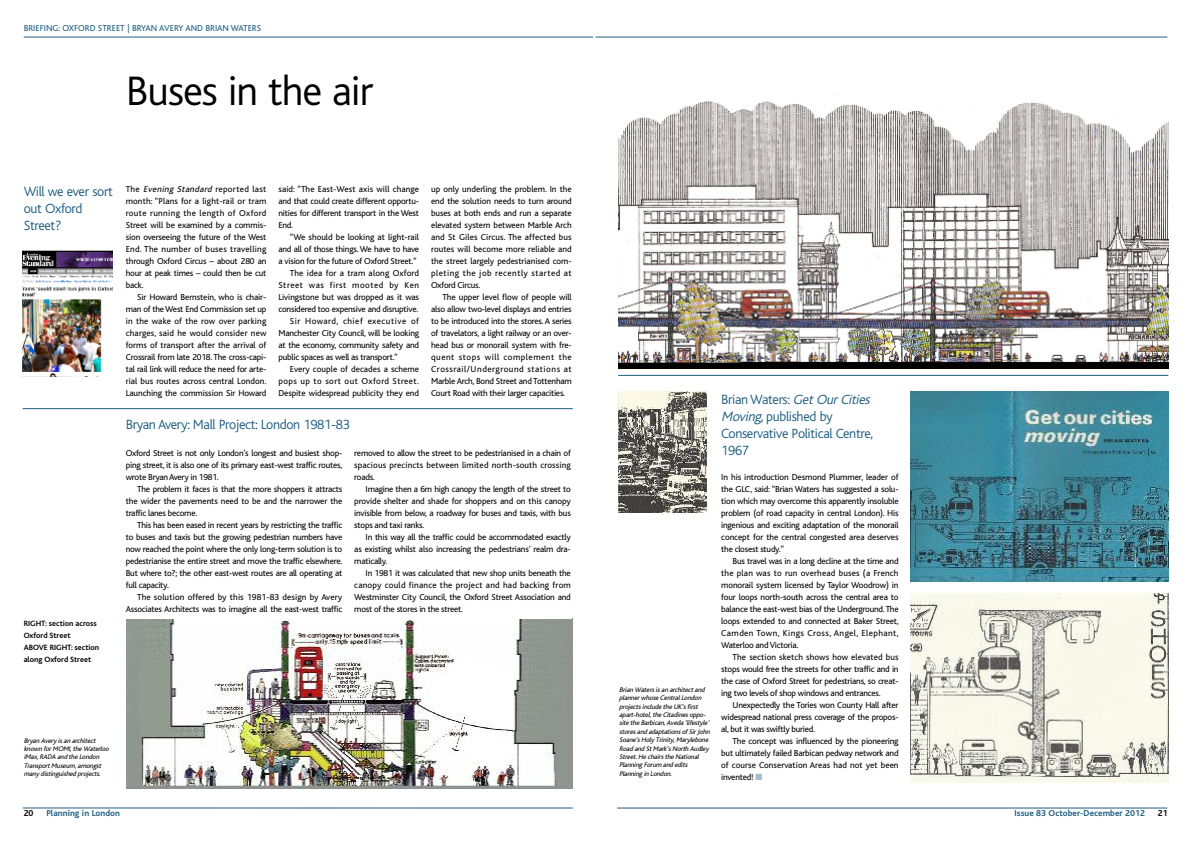
<style>
.page{position:relative;width:1191px;height:842px;background:#fff}
.page>*{position:absolute;margin:0;border:0;box-sizing:border-box;transform-origin:0 0}
.t1{font:300 43px "Bliss";letter-spacing:-.025em;color:#000}
.t2{font:300 14px/16.8px "Bliss";letter-spacing:-.025em;color:#1d5d80}
.t3{font:9px/12px "Bliss";letter-spacing:-.025em;color:#000;text-align:justify}
.t4{font:9px "Bliss";letter-spacing:.055em;color:#000}
.t5{font:9px "Bliss";color:#1d5d80}
.t6{font:700 9px "Bliss";letter-spacing:.005em;color:#1d5d80}
.t7{font:9px "Bliss";color:#000}
.t8{font:9px "Bliss";letter-spacing:.045em;color:#000}
.t9{font:9px "Bliss";letter-spacing:.005em;color:#000}
.t10{font:9px "Bliss";letter-spacing:.02em;color:#000}
.t11{font:700 9px "Bliss";color:#000}
.t12{font:700 8px/12px "Bliss";color:#000}
.t13{font:italic 7px/8.4px "Bliss";letter-spacing:-.025em;color:#000}
.s1{font-style:italic}
.s2{color:#a5becc}
</style>
<div class="page">
<hr style="left:595px;top:37px;width:572px;height:1px;background:#1d5d80">
<hr style="left:617px;top:808px;width:550px;height:1px;background:#1d5d80">
<hr style="left:24px;top:37px;width:569px;height:1px;background:#1d5d80">
<hr style="left:23px;top:808px;width:550px;height:1px;background:#1d5d80">
<img style="left:618px;top:95px;width:550px;height:273px">
<img style="left:127px;top:618px;width:446px;height:170px">
<img style="left:910px;top:594px;width:258px;height:188px">
<img style="left:23px;top:250px;width:90px;height:127px">
<img style="left:910px;top:391px;width:258px;height:191px">
<img style="left:618px;top:391px;width:89px;height:122px">
<hr style="left:618px;top:375px;width:550px;height:1px;background:#1d5d80">
<hr style="left:23px;top:408px;width:550px;height:1px;background:#1d5d80">
<div style="left:125px;top:441px;width:447px;height:178px;background:#fff"></div>
<p class="t5" style="left:24px;top:25px;width:239px">BRIEFING: OXFORD STREET | BRYAN AVERY AND BRIAN WATERS</p>
<h1 class="t1" style="left:126px;top:77px;width:249px">Buses in the air</h1>
<h2 class="t2" style="left:24px;top:184px;width:91px">Will we ever sort out Oxford<br>Street?</h2>
<p class="t12" style="left:24px;top:618px;width:77px">RIGHT: section across<br>Oxford Street<br>ABOVE RIGHT: section along Oxford Street</p>
<p class="t3" style="left:126px;top:184px;width:142px">The <span class="s1">Evening Standard</span> reported last month: “Plans for a light-rail or tram route running the length of Oxford Street will be examined by a commis&shy;sion overseeing the future of the West End. The number of buses travelling through Oxford Circus – about 280 an hour at peak times – could then be cut back.</p>
<p class="t3" style="left:126px;top:292px;width:142px;text-indent:11px">Sir Howard Bernstein, who is chair&shy;man of theWest End Commission set up in the wake of the row over parking charges, said he would consider new forms of transport after the arrival of Crossrail from late 2018. The cross-capi&shy;tal rail link will reduce the need for arte&shy;rial bus routes across central London.<br>Launching the commission Sir Howard</p>
<p class="t3" style="left:278px;top:184px;width:142px">said: “The East-West axis will change and that could create different opportu&shy;nities for different transport in the West End.</p>
<p class="t7" style="left:290px;top:234px;width:131px">“We should be looking at light-rail</p>
<p class="t3" style="left:278px;top:244px;width:142px">and all of those things.We have to have</p>
<p class="t3" style="left:278px;top:256px;width:140px">a vision for the future of Oxford Street.”</p>
<p class="t10" style="left:290px;top:270px;width:131px">The idea for a tram along Oxford</p>
<p class="t4" style="left:278px;top:282px;width:142px">Street was first mooted by Ken</p>
<p class="t3" style="left:278px;top:292px;width:142px">Livingstone but was dropped as it was</p>
<p class="t3" style="left:278px;top:304px;width:141px">considered too expensive and disruptive.</p>
<p class="t4" style="left:290px;top:318px;width:131px">Sir Howard, chief executive of</p>
<p class="t3" style="left:278px;top:328px;width:142px">Manchester City Council, will be looking</p>
<p class="t3" style="left:278px;top:340px;width:142px">at the economy, community safety and</p>
<p class="t3" style="left:278px;top:352px;width:121px">public spaces as well as transport.”</p>
<p class="t9" style="left:290px;top:366px;width:131px">Every couple of decades a scheme</p>
<p class="t8" style="left:278px;top:378px;width:142px">pops up to sort out Oxford Street.</p>
<p class="t3" style="left:278px;top:388px;width:142px">Despite widespread publicity they end</p>
<h2 class="t2" style="left:126px;top:417px;width:226px">Bryan Avery: Mall Project: London 1981-83</h2>
<p class="t3" style="left:431px;top:184px;width:142px">up only underling the problem. In the end the solution needs to turn around buses at both ends and run a separate elevated system between Marble Arch and St Giles Circus. The affected bus routes will become more reliable and the street largely pedestrianised com&shy;pleting the job recently started at Oxford Circus.</p>
<p class="t3" style="left:431px;top:292px;width:142px;text-indent:11px">The upper level flow of people will also allow two-level displays and entries to be introduced into the stores.A series of travelators, a light railway or an over&shy;head bus or monorail system with fre&shy;quent stops will complement the Crossrail/Underground stations at Marble Arch, Bond Street and Tottenham Court Road with their larger capacities.</p>
<p class="t3" style="left:126px;top:448px;width:218px">Oxford Street is not only London’s longest and busiest shop&shy;ping street, it is also one of its primary east-west traffic routes, wrote Bryan Avery in 1981.</p>
<p class="t3" style="left:126px;top:484px;width:218px;text-indent:11px">The problem it faces is that the more shoppers it attracts the wider the pavements need to be and the narrower the traffic lanes become.</p>
<p class="t3" style="left:126px;top:520px;width:218px;text-indent:11px">This has been eased in recent years by restricting the traffic to buses and taxis but the growing pedestrian numbers have now reached the point where the only long-term solution is to pedestrianise the entire street and move the traffic elsewhere.<br>But where to?; the other east-west routes are all operating at full capacity.</p>
<p class="t3" style="left:126px;top:592px;width:218px;text-align:right">The solution offered by this 1981-83 design by Avery<br>Associates Architects was to imagine all the east-west traffic</p>
<p class="t3" style="left:354px;top:448px;width:218px">removed to allow the street to be pedestrianised in a chain of spacious precincts between limited north-south crossing roads.</p>
<p class="t3" style="left:354px;top:484px;width:218px;text-indent:11px">Imagine then a 6m high canopy the length of the street to provide shelter and shade for shoppers and on this canopy invisible from below, a roadway for buses and taxis, with bus stops and taxi ranks.</p>
<p class="t3" style="left:354px;top:532px;width:218px;text-indent:11px">In this way all the traffic could be accommodated exactly as existing whilst also increasing the pedestrians’ realm dra&shy;matically.</p>
<p class="t3" style="left:354px;top:568px;width:218px;text-indent:11px">In 1981 it was calculated that new shop units beneath the canopy could finance the project and had backing from Westminster City Council, the Oxford Street Association and most of the stores in the street.</p>
<p class="t13" style="left:24px;top:737px;width:88px">Bryan Avery is an architect known for MOMI, the Waterloo iMax, RADA and the London<br>Transport Museum, amongst many distinguished projects.</p>
<p class="t13" style="left:619px;top:686px;width:93px">Brian Waters is an architect and planner whose Central London projects include the UK’s first apart-hotel, the Citadines oppo&shy;site the Barbican, Aveda ‘lifestyle’ stores and adaptations of Sir John<br>Soane’s Holy Trinity, Marylebone<br>Road and St Mark’s North Audley<br>Street. He chairs the National<br>Planning Forum and edits<br>Planning in London.</p>
<h2 class="t2" style="left:721px;top:393px;width:153px">Brian Waters: <span class="s1">GetOurCities<br>Moving</span>, published by<br>Conservative Political Centre,<br>1967</h2>
<p class="t3" style="left:721px;top:472px;width:179px">In his introduction Desmond Plummer, leader of the GLC, said: “Brian Waters has suggested a solu&shy;tion which may overcome this apparently insoluble problem (of road capacity in central London). His ingenious and exciting adaptation of the monorail concept for the central congested area deserves the closest study.”</p>
<p class="t3" style="left:721px;top:556px;width:179px;text-indent:11px">Bus travel was in a long decline at the time and the plan was to run overhead buses (a French monorail system licensed by Taylor Woodrow) in four loops north-south across the central area to balance the east-west bias of the Underground.The loops extended to and connected at Baker Street, Camden Town, Kings Cross, Angel, Elephant, Waterloo andVictoria.</p>
<p class="t3" style="left:721px;top:652px;width:179px;text-indent:11px">The section sketch shows how elevated bus stops would free the streets for other traffic and in the case of Oxford Street for pedestrians, so creat&shy;ing two levels of shop windows and entrances.</p>
<p class="t3" style="left:721px;top:700px;width:179px;text-indent:11px">Unexpectedly the Tories won County Hall after widespread national press coverage of the propos&shy;al, but it was swiftly buried.</p>
<p class="t3" style="left:721px;top:736px;width:179px;text-indent:11px">The concept was influenced by the pioneering but ultimately failed Barbican pedway network and of course Conservation Areas had not yet been invented! <span class="s2">■</span></p>
<p class="t11" style="left:24px;top:810px;width:11px">20</p>
<p class="t6" style="left:46px;top:810px;width:75px">Planning in London</p>
<p class="t6" style="left:1014px;top:810px;width:132px">Issue 83 October-December 2012</p>
<p class="t11" style="left:1157px;top:810px;width:11px">21</p>
</div>
